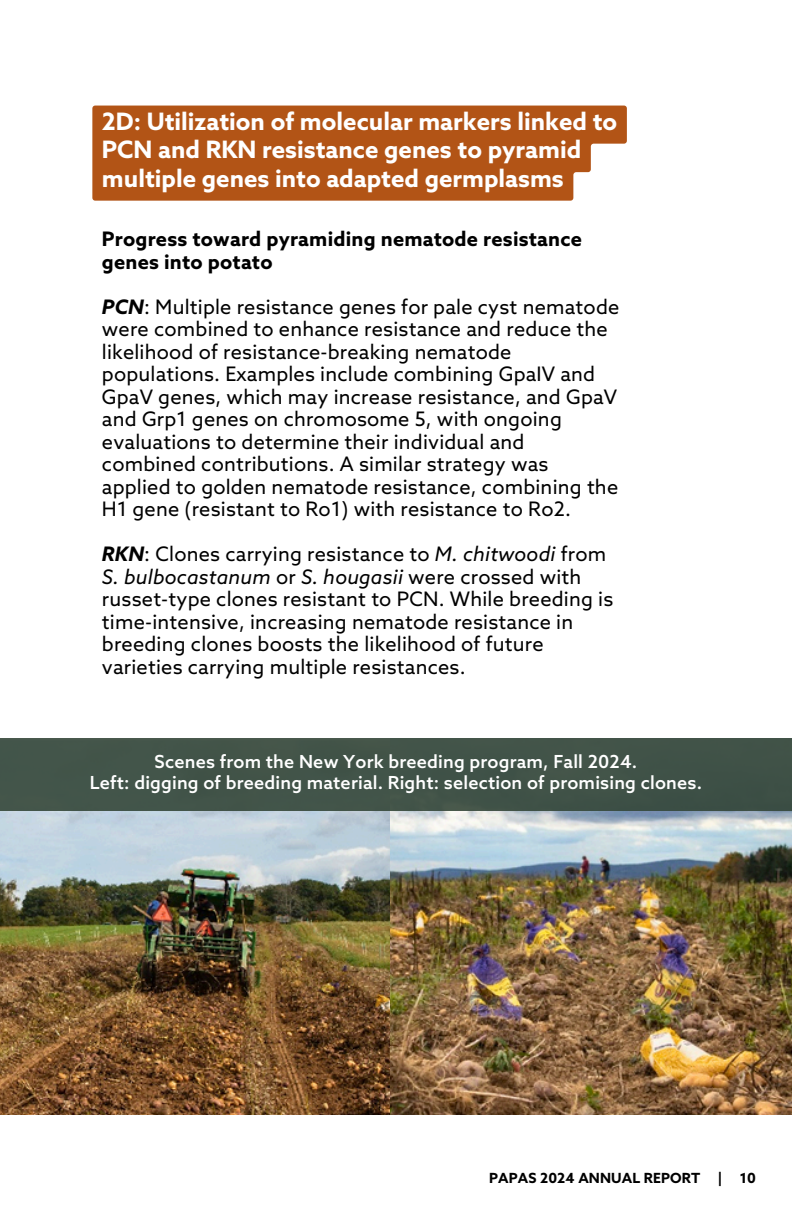
<style>
.page{position:relative;width:792px;height:1224px;background:#fff}
.page>*{position:absolute;margin:0;border:0;box-sizing:border-box;transform-origin:0 0}
.t1{font:700 24px/28.4px "Azo Sans";color:#fff}
.t2{font:20px/22.4px "Azo Sans";letter-spacing:.01em;color:#000}
.t3{font:700 20px/22.4px "Azo Sans";letter-spacing:.01em;color:#000}
.t4{font:500 18px/21px "Azo Sans";letter-spacing:.01em;color:#fff;text-align:center}
.t5{font:700 14px "Azo Sans";letter-spacing:.01em;color:#000}
.s1{font-weight:700;font-style:italic}
.s2{font-style:italic}
</style>
<div class="page">
<div style="left:92px;top:106px;width:535px;height:95px;background:#b25416"></div>
<img style="left:0;top:810px;width:390px;height:305px">
<img style="left:390px;top:810px;width:402px;height:305px">
<div style="left:0;top:738px;width:792px;height:72px;background:#425449"></div>
<h3 class="t1" style="left:102px;top:109px;width:517px">2D: Utilization of molecular markers linked to<br>PCN and RKN resistance genes to pyramid multiple genes into adapted germplasms</h3>
<h1 class="t3" style="left:102px;top:230px;width:482px">Progress toward pyramiding nematode resistance genes into potato</h1>
<h2 class="t2" style="left:102px;top:297px;width:519px"><span class="s1">PCN</span>: Multiple resistance genes for pale cyst nematode were combined to enhance resistance and reduce the likelihood of resistance-breaking nematode populations. Examples include combining GpaIV and GpaV genes, which may increase resistance, and GpaV and Grp1 genes on chromosome 5, with ongoing evaluations to determine their individual and combined contributions. A similar strategy was applied to golden nematode resistance, combining the H1 gene (resistant to Ro1) with resistance to Ro2.</h2>
<h3 class="t2" style="left:102px;top:545px;width:513px"><span class="s1">RKN</span>: Clones carrying resistance to <span class="s2">M. chitwoodi</span> from <span class="s2">S. bulbocastanum</span> or <span class="s2">S. hougasii</span> were crossed with russet-type clones resistant to PCN. While breeding is time-intensive, increasing nematode resistance in breeding clones boosts the likelihood of future varieties carrying multiple resistances.</h3>
<h2 class="t4" style="left:90px;top:753px;width:614px">Scenes from the New York breeding program, Fall 2024.<br>Left: digging of breeding material. Right: selection of promising clones.</h2>
<p class="t5" style="left:489px;top:1171px;width:268px">PAPAS 2024 ANNUAL REPORT | 10</p>
</div>
